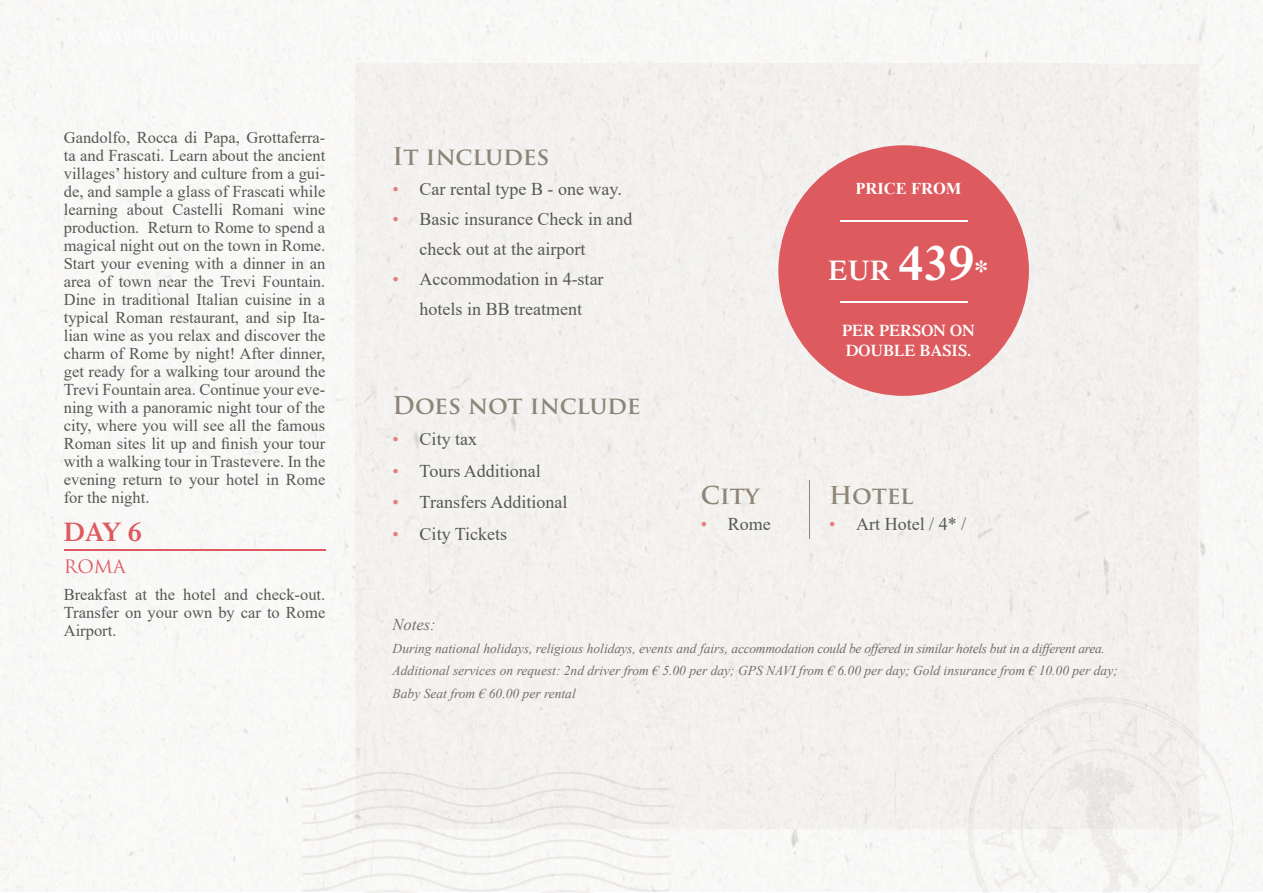
<style>
.page{position:relative;width:1263px;height:893px;background:#fff}
.page>*{position:absolute;margin:0;border:0;box-sizing:border-box;transform-origin:0 0}
.t1{font:600 28.5px "Times LT Std";color:#fff}
.t2{font:600 27px "Times LT Std";color:#dd5a5f}
.t3{font:700 24px "Trajan Pro";letter-spacing:-.01em;color:#8d8577}
.t4{font:18px/30px "Times New Roman";color:#575756}
.t5{font:18px "Trajan Pro";color:#dd5a5f}
.t6{font:16.5px/18px "Times New Roman";color:#575756;text-align:justify}
.t7{font:600 16.5px/19.8px "Times LT Std";color:#fff}
.t8{font:700 16.5px "Times New Roman";color:#fff}
.t9{font:italic 16.5px "Times New Roman";color:#706f6f}
.t10{font:italic 13.5px/22.5px "Times New Roman";color:#706f6f}
.s1{color:#e57e7c}
.s2{font-size:49.5px}
</style>
<div class="page">
<img style="left:0;top:0;width:368px;height:892px">
<img style="left:368px;top:0;width:894px;height:105px">
<div style="left:1199px;top:104px;width:31px;height:715px;background:#f8f7f6"></div>
<img style="left:1064px;top:829px;width:84px;height:36px">
<hr style="left:64px;top:549px;width:261px;height:2px;background:#dd5a5f">
<div style="left:355px;top:64px;width:738px;height:357px;background:#f3f1ef"></div>
<div style="left:1093px;top:64px;width:29px;height:664px;background:#f2f1ed"></div>
<img style="left:1102px;top:805px;width:97px;height:15px">
<img style="left:302px;top:776px;width:368px;height:97px">
<img style="left:302px;top:873px;width:368px;height:19px">
<svg style="left:365px;top:892px;width:227px;height:1px"></svg>
<img style="left:369px;top:890px;width:219px;height:2px">
<img style="left:355px;top:771px;width:315px;height:58px">
<img style="left:1199px;top:812px;width:21px;height:15px">
<img style="left:1187px;top:807px;width:12px;height:22px">
<img style="left:1155px;top:795px;width:25px;height:34px">
<img style="left:1114px;top:725px;width:16px;height:19px">
<svg style="left:1130px;top:743px;width:10px;height:5px"></svg>
<img style="left:1148px;top:743px;width:29px;height:16px">
<img style="left:1177px;top:805px;width:6px;height:42px">
<img style="left:1020px;top:829px;width:19px;height:36px">
<img style="left:1022px;top:749px;width:80px;height:80px">
<img style="left:1090px;top:829px;width:49px;height:36px">
<img style="left:1065px;top:762px;width:24px;height:63px">
<img style="left:1024px;top:836px;width:7px;height:19px">
<img style="left:1039px;top:829px;width:25px;height:25px">
<img style="left:1047px;top:824px;width:16px;height:5px">
<img style="left:1024px;top:697px;width:94px;height:28px">
<img style="left:1199px;top:740px;width:31px;height:58px">
<img style="left:1118px;top:697px;width:81px;height:46px">
<img style="left:974px;top:837px;width:2px;height:18px">
<svg style="left:973px;top:829px;width:2px;height:11px"></svg>
<div style="left:990px;top:710px;width:68px;height:57px;background:#f2f1ed"></div>
<img style="left:1216px;top:829px;width:16px;height:44px">
<img style="left:967px;top:723px;width:55px;height:106px">
<svg style="left:982px;top:865px;width:244px;height:28px"></svg>
<hr style="left:809px;top:480px;width:1px;height:59px;background:#8d8577">
<div style="left:778px;top:145px;width:251px;height:251px;background:#dd5a5f;border-radius:50%"></div>
<hr style="left:840px;top:221px;width:127px;height:1px;background:#fff">
<hr style="left:840px;top:302px;width:127px;height:1px;background:#fff">
<img style="left:1262px;top:10px;width:1px;height:880px">
<img style="left:976px;top:855px;width:55px;height:36px">
<img style="left:979px;top:768px;width:46px;height:64px">
<img style="left:1087px;top:710px;width:17px;height:18px">
<img style="left:1189px;top:757px;width:30px;height:28px">
<img style="left:1048px;top:755px;width:34px;height:17px">
<img style="left:1136px;top:759px;width:53px;height:36px">
<p class="t6" style="left:64px;top:128px;width:263px">Gandolfo, Rocca di Papa, Grottaferra&shy;ta and Frascati. Learn about the ancient villages’ history and culture from a gui&shy;de, and sample a glass of Frascati while learning about Castelli Romani wine production. Return to Rome to spend a magical night out on the town in Rome.<br>Start your evening with a dinner in an area of town near the Trevi Fountain.<br>Dine in traditional Italian cuisine in a typical Roman restaurant, and sip Ita&shy;lian wine as you relax and discover the charm of Rome by night! After dinner, get ready for a walking tour around the Trevi Fountain area. Continue your eve&shy;ning with a panoramic night tour of the city, where you will see all the famous Roman sites lit up and finish your tour with a walking tour in Trastevere. In the evening return to your hotel in Rome for the night.</p>
<h2 class="t2" style="left:64px;top:516px;width:79px">DAY 6</h2>
<p class="t5" style="left:64px;top:555px;width:63px">ROMA</p>
<p class="t6" style="left:64px;top:584px;width:263px">Breakfast at the hotel and check-out.<br>Transfer on your own by car to Rome Airport.</p>
<h3 class="t3" style="left:393px;top:141px;width:158px">It includes</h3>
<p class="t4" style="left:393px;top:173px;width:231px"><span class="s1">•</span> Car rental type B - one way.</p>
<p class="t4" style="left:420px;top:203px;width:214px;text-indent:-27px"><span class="s1">•</span> Basic insurance Check in and check out at the airport</p>
<p class="t4" style="left:393px;top:263px;width:212px;text-align:center"><span class="s1">•</span> Accommodation in 4-star hotels in BB treatment</p>
<h3 class="t3" style="left:393px;top:390px;width:250px">Does not include</h3>
<p class="t4" style="left:393px;top:424px;width:86px"><span class="s1">•</span> City tax</p>
<p class="t4" style="left:393px;top:455px;width:150px"><span class="s1">•</span> Tours Additional</p>
<p class="t4" style="left:393px;top:487px;width:176px"><span class="s1">•</span> Transfers Additional</p>
<p class="t4" style="left:393px;top:518px;width:116px"><span class="s1">•</span> City Tickets</p>
<h3 class="t3" style="left:701px;top:481px;width:60px">City</h3>
<p class="t4" style="left:701px;top:508px;width:72px"><span class="s1">•</span> Rome</p>
<p class="t8" style="left:855px;top:177px;width:107px">PRICE FROM</p>
<h1 class="t1" style="left:828px;top:254px;width:162px">EUR <span class="s2">439</span>*</h1>
<p class="t7" style="left:842px;top:320px;width:134px">PER PERSON ON<br>DOUBLE BASIS.</p>
<h3 class="t3" style="left:829px;top:481px;width:86px">Hotel</h3>
<p class="t4" style="left:829px;top:508px;width:138px"><span class="s1">•</span> Art Hotel / 4* /</p>
<p class="t9" style="left:393px;top:613px;width:45px">Notes:</p>
<p class="t10" style="left:393px;top:636px;width:727px">During national holidays, religious holidays, events and fairs, accommodation could be offered in similar hotels but in a different area.<br>Additional services on request: 2nd driver from € 5.00 per day; GPS NAVI from € 6.00 per day; Gold insurance from € 10.00 per day;<br>Baby Seat from € 60.00 per rental</p>
</div>
